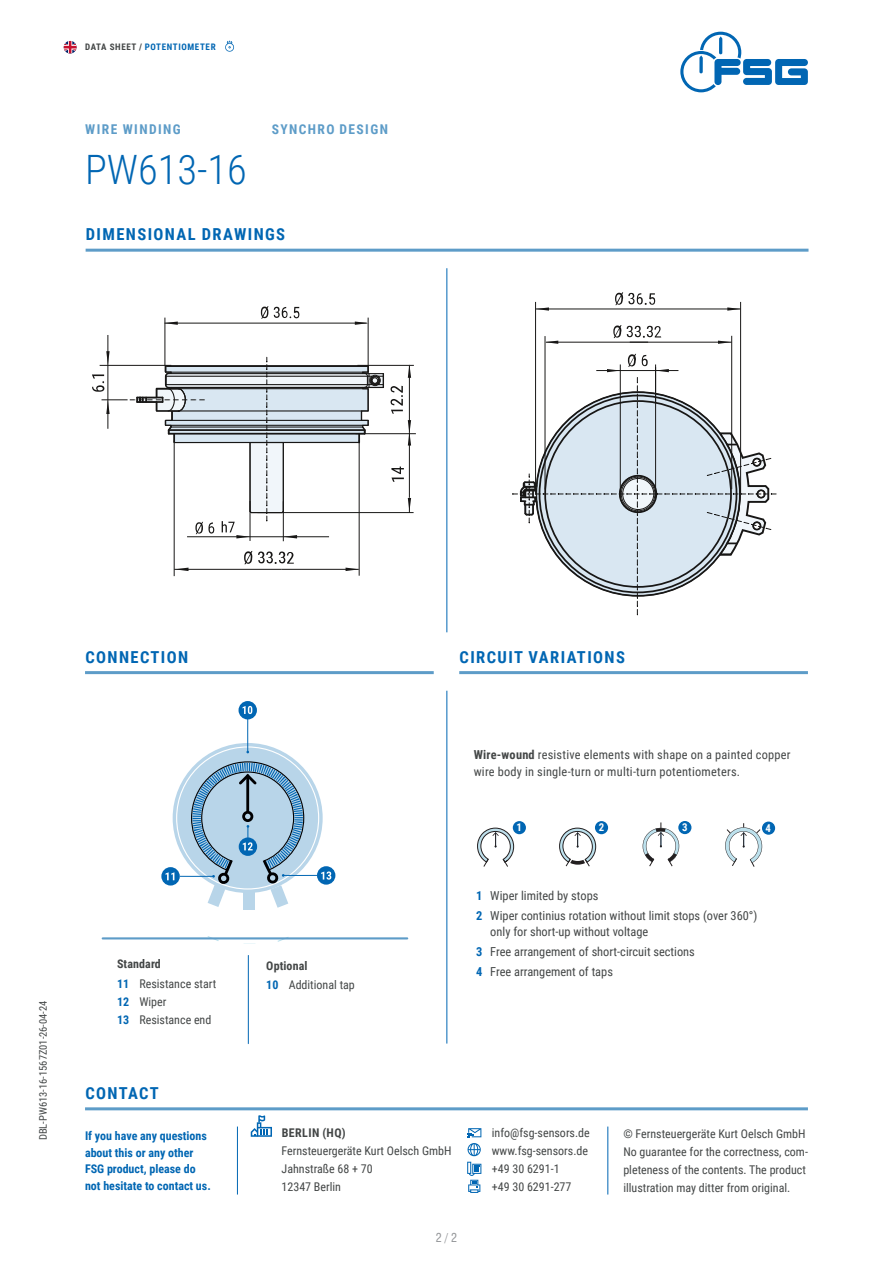
<style>
.page{position:relative;width:893px;height:1263px;background:#fff}
.page>*{position:absolute;margin:0;border:0;box-sizing:border-box;transform-origin:0 0}
.Produktbezeichnung{font:300 40.5px "Roboto Condensed";color:#0166b3}
.Title_blue_Linie_unten{font:700 16.5px "Roboto Condensed";letter-spacing:.085em;color:#0166b3}
.über_Produktbezeichnung{font:700 13.5px "Roboto Condensed";letter-spacing:.105em;color:#5d9cc8}
.t1{font:12.3px/20.1px "Roboto Condensed";color:#434646}
.t2{font:12.3px/17px "Roboto Condensed";letter-spacing:.02em;color:#434646}
.t3{font:700 12.3px/20.1px "Roboto Condensed";color:#0166b3}
.t4{font:12px/18px "Roboto Condensed";color:#434646}
.t5{font:700 12px/16.5px "Roboto Condensed";color:#0166b3}
.t6{font:700 12px "Roboto Condensed";letter-spacing:.035em;color:#434646}
.t7{font:condensed 12px "Swiss 721 BT";color:#939598}
.t8{font:700 10.8px "Roboto Condensed";color:#fff}
.Disclaimer{font:10.5px "Roboto Condensed";color:#434646}
.t9{font:700 9px "Roboto Condensed";letter-spacing:.07em;color:#0166b3}
.s1{color:#434646}
.s2{font-weight:700}
.s3{font-weight:700;color:#0166b3}
</style>
<div class="page">
<hr style="left:607px;top:1126px;width:1px;height:68px;background:#0166b3">
<hr style="left:237px;top:1126px;width:1px;height:68px;background:#0166b3">
<svg style="left:467px;top:1162px;width:14px;height:31px"></svg>
<svg style="left:467px;top:1128px;width:14px;height:9px"></svg>
<svg style="left:468px;top:1143px;width:13px;height:13px"></svg>
<hr style="left:85px;top:1107px;width:723px;height:3px;background:#5d9cc8">
<svg style="left:251px;top:1115px;width:21px;height:22px"></svg>
<hr style="left:86px;top:249px;width:722px;height:3px;background:#5d9cc8">
<hr style="left:446px;top:268px;width:1px;height:364px;background:#0166b3">
<hr style="left:446px;top:691px;width:1px;height:352px;background:#0166b3">
<hr style="left:459px;top:671px;width:349px;height:3px;background:#5d9cc8">
<hr style="left:85px;top:671px;width:349px;height:3px;background:#5d9cc8">
<svg style="left:355px;top:321px;width:14px;height:4px"></svg>
<svg style="left:164px;top:321px;width:14px;height:4px"></svg>
<svg style="left:408px;top:420px;width:3px;height:26px"></svg>
<svg style="left:408px;top:364px;width:3px;height:14px"></svg>
<svg style="left:408px;top:497px;width:3px;height:16px"></svg>
<svg style="left:92px;top:351px;width:293px;height:187px"></svg>
<svg style="left:346px;top:568px;width:13px;height:3px"></svg>
<svg style="left:175px;top:568px;width:13px;height:3px"></svg>
<svg style="left:512px;top:292px;width:265px;height:324px"></svg>
<svg style="left:727px;top:307px;width:14px;height:4px"></svg>
<svg style="left:536px;top:307px;width:13px;height:4px"></svg>
<svg style="left:477px;top:828px;width:37px;height:39px"></svg>
<div style="left:513px;top:821px;width:13px;height:13px;background:#0166b3;border-radius:50%"></div>
<svg style="left:559px;top:828px;width:37px;height:39px"></svg>
<div style="left:595px;top:821px;width:13px;height:13px;background:#0166b3;border-radius:50%"></div>
<svg style="left:643px;top:822px;width:36px;height:45px"></svg>
<div style="left:678px;top:821px;width:13px;height:13px;background:#0166b3;border-radius:50%"></div>
<div style="left:762px;top:821px;width:13px;height:14px;background:#0166b3;border-radius:50%"></div>
<svg style="left:725px;top:823px;width:37px;height:44px"></svg>
<svg style="left:278px;top:939px;width:10px;height:2px"></svg>
<svg style="left:208px;top:936px;width:10px;height:5px"></svg>
<hr style="left:103px;top:937px;width:304px;height:2px;background:#5d9cc8">
<hr style="left:248px;top:955px;width:1px;height:89px;background:#0166b3">
<div style="left:243px;top:890px;width:12px;height:20px;background:#b8d5e9"></div>
<svg style="left:161px;top:867px;width:19px;height:18px"></svg>
<svg style="left:317px;top:866px;width:18px;height:19px"></svg>
<div style="left:239px;top:701px;width:18px;height:18px;background:#0166b3;border-radius:50%"></div>
<svg style="left:166px;top:706px;width:165px;height:202px"></svg>
<svg style="left:680px;top:32px;width:128px;height:60px"></svg>
<svg style="left:64px;top:41px;width:13px;height:13px"></svg>
<svg style="left:225px;top:41px;width:9px;height:11px"></svg>
<p class="t9" style="left:85px;top:40px;width:132px"><span class="s1">DATA SHEET /</span> POTENTIOMETER</p>
<p class="über_Produktbezeichnung" style="left:85px;top:120px;width:97px">WIRE WINDING</p>
<p class="über_Produktbezeichnung" style="left:272px;top:120px;width:118px">SYNCHRO DESIGN</p>
<p class="Produktbezeichnung" style="left:85px;top:141px;width:163px">PW613-16</p>
<p class="Title_blue_Linie_unten" style="left:86px;top:223px;width:201px">DIMENSIONAL DRAWINGS</p>
<p class="Title_blue_Linie_unten" style="left:85px;top:645px;width:104px">CONNECTION</p>
<p class="Disclaimer" style="left:36px;top:1140px;width:141px;rotate:-90deg">DBL-PW613-16-1567Z01-26-04-24</p>
<p class="t4" style="left:117px;top:954px;width:101px;line-height:19.2px"><span class="s2">Standard<br></span><span class="s3">11</span> Resistance start</p>
<p class="t4" style="left:117px;top:992px;width:96px"><span class="s3">12</span> Wiper<br><span class="s3">13</span> Resistance end</p>
<h2 class="Title_blue_Linie_unten" style="left:85px;top:1081px;width:75px">CONTACT</h2>
<p class="t5" style="left:85px;top:1127px;width:127px">If you have any questions about this or any other<br>FSG product, please do not hesitate to contact us.</p>
<p class="Title_blue_Linie_unten" style="left:460px;top:645px;width:167px">CIRCUIT VARIATIONS</p>
<p class="t2" style="left:474px;top:746px;width:318px"><span class="s2">Wire-wound</span> resistive elements with shape on a painted copper wire body in single-turn or multi-turn potentiometers.</p>
<p class="t4" style="left:266px;top:955px;width:90px;line-height:19.2px"><span class="s2">Optional<br></span><span class="s3">10</span> Additional tap</p>
<p class="t8" style="left:517px;top:820px;width:7px">1</p>
<p class="t8" style="left:599px;top:820px;width:7px">2</p>
<p class="t8" style="left:682px;top:820px;width:7px">3</p>
<p class="t8" style="left:765px;top:820px;width:7px">4</p>
<p class="t3" style="left:476px;top:885px;width:8px">1<br>2</p>
<p class="t3" style="left:476px;top:941px;width:8px">3<br>4</p>
<p class="t1" style="left:490px;top:885px;width:269px">Wiper limited by stops<br>Wiper continius rotation without limit stops (over 360°)</p>
<p class="t1" style="left:490px;top:921px;width:206px">only for short-up without voltage<br>Free arrangement of short-circuit sections<br>Free arrangement of taps</p>
<p class="t6" style="left:282px;top:1124px;width:65px">BERLIN (HQ)</p>
<p class="t4" style="left:282px;top:1141px;width:171px">Fernsteuergeräte Kurt Oelsch GmbH<br>Jahnstraße 68 + 70<br>12347 Berlin</p>
<p class="t7" style="left:436px;top:1231px;width:23px">2 / 2</p>
<p class="t4" style="left:492px;top:1124px;width:99px">info@fsg-sensors.de www.fsg-sensors.de +49 30 6291-1<br>+49 30 6291-277</p>
<p class="t4" style="left:623px;top:1124px;width:186px">© Fernsteuergeräte Kurt Oelsch GmbH No guarantee for the correctness, com&shy;pleteness of the contents. The product illustration may ditter from original.</p>
</div>
